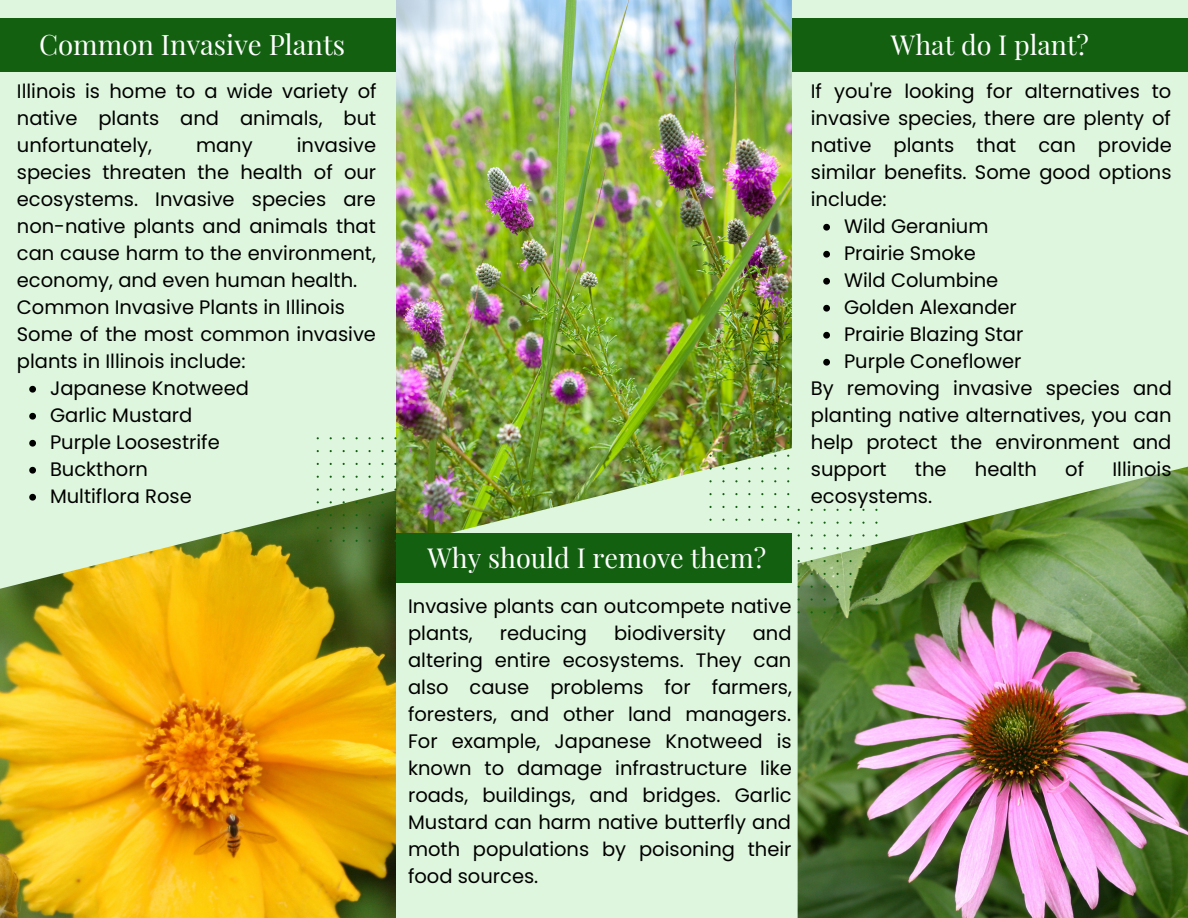
<style>
.page{position:relative;width:1188px;height:918px;background:#def6dd}
.page>*{position:absolute;margin:0;border:0;box-sizing:border-box;transform-origin:0 0}
.t1{font:27.6px "Playfair Display";color:#fff}
.t2{font:27px "Playfair Display";color:#fff}
.t3{font:19.5px/27px "Poppins";color:#000;text-align:justify}
</style>
<div class="page">
<img style="left:798px;top:466px;width:390px;height:452px">
<img style="left:396px;top:0;width:396px;height:534px">
<img style="left:0;top:493px;width:396px;height:425px">
<div style="left:0;top:18px;width:396px;height:54px;background:#136011"></div>
<div style="left:396px;top:534px;width:396px;height:49px;background:#136011"></div>
<div style="left:792px;top:18px;width:396px;height:54px;background:#136011"></div>
<svg style="left:317px;top:437px;width:80px;height:105px"></svg>
<img style="left:709px;top:416px;width:80px;height:105px">
<svg style="left:798px;top:509px;width:80px;height:104px"></svg>
<svg style="left:29px;top:386px;width:7px;height:7px"></svg>
<svg style="left:29px;top:413px;width:7px;height:7px"></svg>
<svg style="left:29px;top:440px;width:7px;height:7px"></svg>
<svg style="left:29px;top:467px;width:7px;height:7px"></svg>
<svg style="left:29px;top:494px;width:7px;height:7px"></svg>
<svg style="left:823px;top:224px;width:7px;height:7px"></svg>
<svg style="left:823px;top:251px;width:7px;height:7px"></svg>
<svg style="left:823px;top:278px;width:7px;height:7px"></svg>
<svg style="left:823px;top:305px;width:7px;height:7px"></svg>
<svg style="left:823px;top:332px;width:7px;height:7px"></svg>
<svg style="left:823px;top:359px;width:7px;height:7px"></svg>
<p class="t1" style="left:39px;top:25px;width:307px">Common Invasive Plants</p>
<p class="t3" style="left:17px;top:78px;width:361px">Illinois is home to a wide variety of native plants and animals, but unfortunately,</p>
<p class="t3" style="left:17px;top:132px;width:361px;text-indent:280px">invasive species threaten the health of our ecosystems. Invasive species are non-native plants and animals that can cause harm to the environment, economy, and even human health.</p>
<p class="t3" style="left:17px;top:294px;width:330px">Common Invasive Plants in Illinois</p>
<p class="t3" style="left:17px;top:321px;width:361px">Some of the most common invasive plants in Illinois include:</p>
<p class="t3" style="left:196px;top:132px;width:58px">many</p>
<p class="t3" style="left:50px;top:375px;width:200px">Japanese Knotweed</p>
<p class="t3" style="left:50px;top:402px;width:144px">Garlic Mustard</p>
<p class="t3" style="left:50px;top:429px;width:171px">Purple Loosestrife</p>
<p class="t3" style="left:50px;top:456px;width:100px">Buckthorn</p>
<p class="t3" style="left:50px;top:483px;width:143px">Multiflora Rose</p>
<p class="t2" style="left:428px;top:538px;width:340px">Why should I remove them?</p>
<p class="t3" style="left:408px;top:592px;width:385px">Invasive plants can outcompete native plants,</p>
<p class="t3" style="left:500px;top:619px;width:89px">reducing</p>
<p class="t3" style="left:614px;top:619px;width:113px">biodiversity</p>
<p class="t3" style="left:408px;top:619px;width:385px;text-indent:345px">and altering entire ecosystems. They can also cause problems for farmers, foresters, and other land managers.<br>For example, Japanese Knotweed is known to damage infrastructure like roads, buildings, and bridges. Garlic Mustard can harm native butterfly and moth populations by poisoning their food sources.</p>
<p class="t2" style="left:891px;top:26px;width:200px">What do I plant?</p>
<p class="t3" style="left:811px;top:78px;width:363px">If you're looking for alternatives to invasive species, there are plenty of native plants that can provide similar benefits. Some good options include:</p>
<p class="t3" style="left:844px;top:213px;width:146px">Wild Geranium</p>
<p class="t3" style="left:844px;top:240px;width:134px">Prairie Smoke</p>
<p class="t3" style="left:844px;top:267px;width:156px">Wild Columbine</p>
<p class="t3" style="left:844px;top:294px;width:174px">Golden Alexander</p>
<p class="t3" style="left:844px;top:321px;width:181px">Prairie Blazing Star</p>
<p class="t3" style="left:844px;top:348px;width:179px">Purple Coneflower</p>
<p class="t3" style="left:811px;top:375px;width:363px">By removing invasive species and planting native alternatives, you can help protect the environment and support</p>
<p class="t3" style="left:915px;top:456px;width:33px">the</p>
<p class="t3" style="left:975px;top:456px;width:64px">health</p>
<p class="t3" style="left:1065px;top:456px;width:20px">of</p>
<p class="t3" style="left:1112px;top:456px;width:61px">Illinois</p>
<p class="t3" style="left:811px;top:483px;width:123px">ecosystems.</p>
</div>
